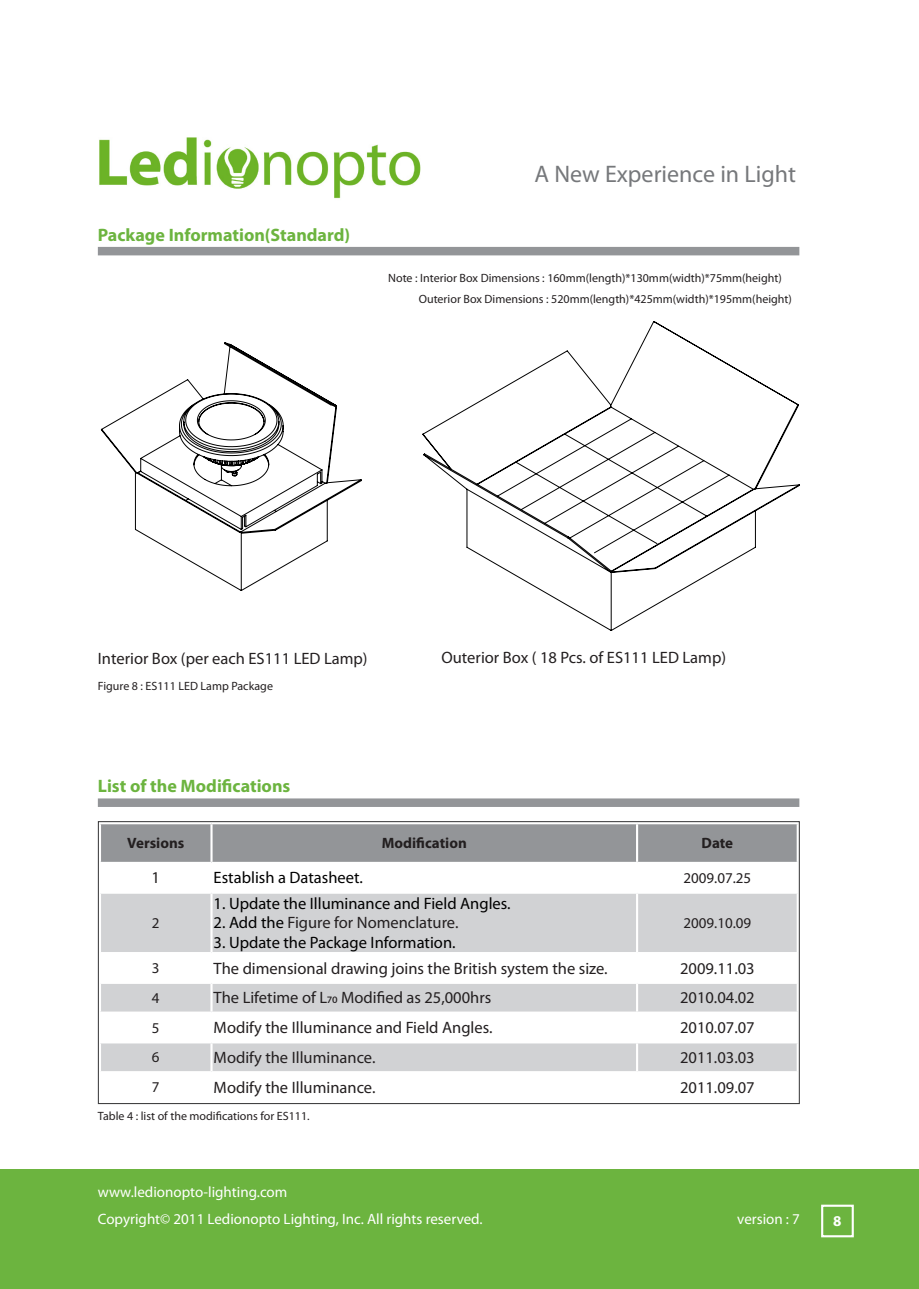
<style>
.page{position:relative;width:919px;height:1289px;background:#fff}
.page>*{position:absolute;margin:0;border:0;box-sizing:border-box;transform-origin:0 0}
.t1{font:24px "Myriad Pro";color:#76787b}
.t2{font:700 18px "Myriad Pro";color:#6cb43f}
.t3{font:16.5px "Myriad Pro";color:#231f20}
.t4{font:16.5px "Myriad Pro";color:#000}
.t5{font:15px "Myriad Pro";color:#fff}
.t6{font:15px "Myriad Pro";color:#231f20}
.t7{font:700 15px "Myriad Pro";color:#231f20}
.t8{font:700 15px "Myriad Pro";color:#fff}
.t9{font:12px/21px "Myriad Pro";color:#231f20}
.s1{color:#000}
</style>
<div class="page">
<div style="left:0;top:1169px;width:918px;height:119px;background:#6cb43f"></div>
<div style="left:821px;top:1204px;width:32px;height:33px;border:2px solid #fff"></div>
<img style="left:99px;top:137px;width:322px;height:62px">
<div style="left:98px;top:798px;width:701px;height:9px;background:#939598"></div>
<div style="left:101px;top:824px;width:695px;height:37px;background:#939598"></div>
<div style="left:101px;top:893px;width:695px;height:59px;background:#d1d2d4"></div>
<svg style="left:101px;top:984px;width:695px;height:87px;fill:#d1d2d4"></svg>
<hr style="left:210px;top:824px;width:2px;height:37px;background:#fff">
<hr style="left:636px;top:824px;width:2px;height:37px;background:#fff">
<hr style="left:210px;top:893px;width:2px;height:59px;background:#fff">
<hr style="left:636px;top:893px;width:2px;height:59px;background:#fff">
<hr style="left:210px;top:983px;width:2px;height:28px;background:#fff">
<hr style="left:636px;top:983px;width:2px;height:28px;background:#fff">
<hr style="left:99px;top:1011px;width:112px;height:2px;background:#fff">
<hr style="left:211px;top:1011px;width:426px;height:2px;background:#fff">
<hr style="left:210px;top:1013px;width:2px;height:28px;background:#fff">
<hr style="left:637px;top:1011px;width:161px;height:2px;background:#fff">
<hr style="left:636px;top:1013px;width:2px;height:28px;background:#fff">
<hr style="left:99px;top:1041px;width:112px;height:2px;background:#fff">
<hr style="left:211px;top:1041px;width:426px;height:2px;background:#fff">
<hr style="left:210px;top:1043px;width:2px;height:28px;background:#fff">
<hr style="left:637px;top:1041px;width:161px;height:2px;background:#fff">
<hr style="left:636px;top:1043px;width:2px;height:28px;background:#fff">
<div style="left:98px;top:247px;width:701px;height:8px;background:#939598"></div>
<svg style="left:100px;top:342px;width:262px;height:249px"></svg>
<svg style="left:205px;top:405px;width:131px;height:56px"></svg>
<svg style="left:422px;top:321px;width:378px;height:310px"></svg>
<p class="t2" style="left:98px;top:223px;width:254px">Package Information(Standard)</p>
<h1 class="t1" style="left:534px;top:159px;width:263px">A New Experience in Light</h1>
<p class="t9" style="left:419px;top:267px;width:374px;text-indent:-31px">Note : Interior Box Dimensions : 160mm(length)*130mm(width)*75mm(height)<br>Outerior Box Dimensions : 520mm(length)*425mm(width)*195mm(height)</p>
<p class="t3" style="left:98px;top:648px;width:271px">Interior Box (per each ES111 LED Lamp)</p>
<p class="t3" style="left:441px;top:647px;width:286px">Outerior Box ( 18 Pcs. of ES111 LED Lamp)</p>
<p class="t9" style="left:98px;top:675px;width:177px">Figure 8 : ES111 LED Lamp Package</p>
<p class="t2" style="left:98px;top:774px;width:194px">List of the Modifications</p>
<p class="t7" style="left:127px;top:833px;width:59px">Versions</p>
<p class="t7" style="left:382px;top:833px;width:86px">Modification</p>
<p class="t7" style="left:701px;top:833px;width:33px">Date</p>
<p class="t3" style="left:151px;top:867px;width:10px">1</p>
<p class="t4" style="left:214px;top:867px;width:151px">Establish a Datasheet.</p>
<p class="t6" style="left:683px;top:868px;width:69px">2009.07.25</p>
<p class="t6" style="left:152px;top:913px;width:9px">2</p>
<p class="t4" style="left:214px;top:892px;width:298px">1. Update the Illuminance and Field Angles.</p>
<p class="t3" style="left:214px;top:912px;width:246px"><span class="s1">2. Add the</span> Figure for Nomenclature.</p>
<p class="t4" style="left:214px;top:932px;width:243px">3. Update the Package Information.</p>
<p class="t6" style="left:683px;top:913px;width:69px">2009.10.09</p>
<p class="t6" style="left:152px;top:958px;width:9px">3</p>
<p class="t3" style="left:214px;top:957px;width:395px">The dimensional drawing joins the British system the size.</p>
<p class="t3" style="left:680px;top:957px;width:76px">2009.11.03</p>
<p class="t6" style="left:152px;top:988px;width:9px">4</p>
<p class="t3" style="left:214px;top:987px;width:279px">The Lifetime of L70 Modified as 25,000hrs</p>
<p class="t3" style="left:680px;top:987px;width:76px">2010.04.02</p>
<p class="t6" style="left:152px;top:1018px;width:9px">5</p>
<p class="t3" style="left:214px;top:1017px;width:280px">Modify the Illuminance and Field Angles.</p>
<p class="t3" style="left:680px;top:1017px;width:76px">2010.07.07</p>
<p class="t6" style="left:152px;top:1048px;width:9px">6</p>
<p class="t3" style="left:214px;top:1047px;width:163px">Modify the Illuminance.</p>
<p class="t3" style="left:680px;top:1047px;width:76px">2011.03.03</p>
<p class="t6" style="left:152px;top:1077px;width:9px">7</p>
<p class="t3" style="left:214px;top:1076px;width:163px">Modify the Illuminance.</p>
<p class="t3" style="left:680px;top:1076px;width:76px">2011.09.07</p>
<p class="t9" style="left:98px;top:1104px;width:213px">Table 4 : list of the modifications for ES111.</p>
<p class="t5" style="left:98px;top:1182px;width:191px">www.ledionopto-lighting.com</p>
<p class="t5" style="left:98px;top:1209px;width:386px">Copyright© 2011 Ledionopto Lighting, Inc. All rights reserved.</p>
<p class="t5" style="left:737px;top:1209px;width:64px">version : 7</p>
<p class="t8" style="left:833px;top:1211px;width:10px">8</p>
</div>
